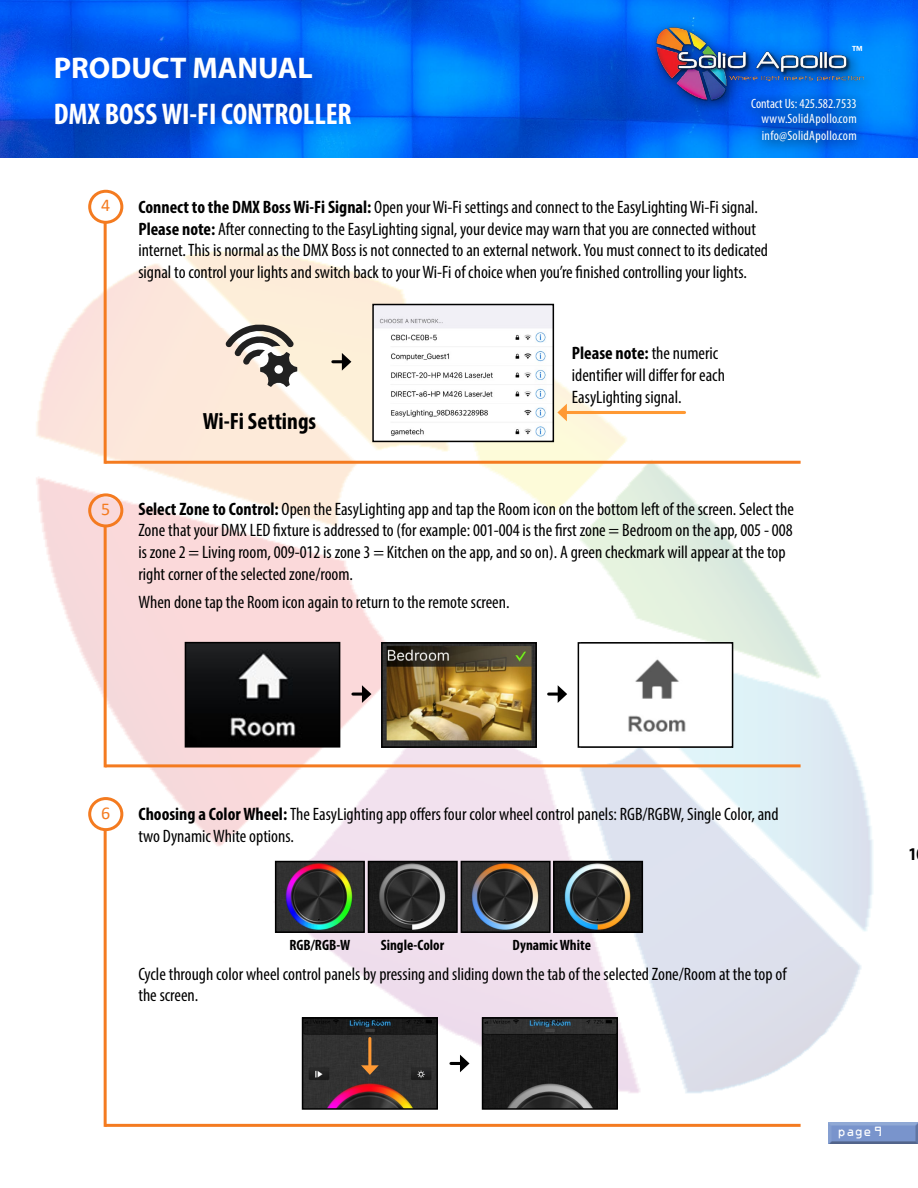
<style>
.page{position:relative;width:918px;height:1188px;background:#fff}
.page>*{position:absolute;margin:0;border:0;box-sizing:border-box;transform-origin:0 0}
.t1{font:700 condensed 30px "Myriad Pro";color:#fff}
.t2{font:700 30px "Myriad Pro";color:#fff}
.t3{font:700 condensed 23.55px "Myriad Pro";color:#000}
.t4{font:condensed 18px/21.6px "Myriad Pro";color:#000}
.t5{font:18px "Calibri";color:#f47b20}
.t6{font:700 condensed 18px "Myriad Pro";color:#000}
.t7{font:700 condensed 15px "Myriad Pro";color:#000}
.t8{font:condensed 13.5px/15.6px "Myriad Pro";letter-spacing:.02em;color:#fff;text-align:right}
.t9{font:500 13.5px "Franklin Gothic";color:#fff}
.t10{font:12px "OCRA Std";color:#fff}
.s1{font-weight:700}
</style>
<div class="page">
<svg style="left:0;top:0;width:918px;height:154px;background:#0061eb"></svg>
<svg style="left:750px;top:114px;width:118px;height:6px"></svg>
<svg style="left:749px;top:120px;width:120px;height:35px;background:#0067e1"></svg>
<div style="left:825px;top:1121px;width:93px;height:25px;background:#000;opacity:.5"></div>
<div style="left:648px;top:20px;width:229px;height:94px;background:#000;opacity:.58"></div>
<img style="left:655px;top:27px;width:209px;height:74px">
<img style="left:36px;top:240px;width:837px;height:860px">
<svg style="left:333px;top:353px;width:18px;height:18px"></svg>
<hr style="left:564px;top:411px;width:121px;height:3px;background:#f93">
<svg style="left:557px;top:404px;width:10px;height:17px"></svg>
<div style="left:88px;top:190px;width:35px;height:34px;border:3px solid #f47b20;border-radius:50%"></div>
<div style="left:88px;top:797px;width:35px;height:34px;border:3px solid #f47b20;border-radius:50%"></div>
<div style="left:88px;top:493px;width:35px;height:34px;border:3px solid #f47b20;border-radius:50%"></div>
<hr style="left:104px;top:223px;width:3px;height:241px;background:#f47b20">
<hr style="left:104px;top:830px;width:3px;height:297px;background:#f47b20">
<hr style="left:104px;top:527px;width:3px;height:240px;background:#f47b20">
<hr style="left:105px;top:461px;width:696px;height:3px;background:#f47b20">
<hr style="left:105px;top:1124px;width:696px;height:3px;background:#f47b20">
<hr style="left:105px;top:764px;width:696px;height:3px;background:#f47b20">
<svg style="left:225px;top:321px;width:72px;height:66px"></svg>
<img style="left:375px;top:307px;width:176px;height:132px">
<div style="left:372px;top:304px;width:182px;height:138px;border:2px solid #000"></div>
<div style="left:513px;top:408px;width:7px;height:8px;background:#fff"></div>
<img style="left:384px;top:645px;width:150px;height:100px">
<div style="left:381px;top:642px;width:156px;height:106px;border:2px solid #000"></div>
<img style="left:582px;top:645px;width:148px;height:100px">
<div style="left:578px;top:642px;width:155px;height:106px;border:2px solid #000"></div>
<img style="left:188px;top:645px;width:149px;height:100px">
<div style="left:185px;top:642px;width:155px;height:106px;border:2px solid #000"></div>
<svg style="left:549px;top:685px;width:18px;height:18px"></svg>
<svg style="left:353px;top:685px;width:18px;height:18px"></svg>
<img style="left:278px;top:864px;width:84px;height:66px">
<div style="left:275px;top:861px;width:90px;height:72px;border:2px solid #000"></div>
<img style="left:464px;top:864px;width:84px;height:66px">
<div style="left:461px;top:861px;width:90px;height:72px;border:2px solid #000"></div>
<img style="left:556px;top:864px;width:84px;height:66px">
<div style="left:553px;top:861px;width:90px;height:72px;border:2px solid #000"></div>
<img style="left:371px;top:864px;width:84px;height:66px">
<div style="left:368px;top:861px;width:90px;height:72px;border:2px solid #000"></div>
<img style="left:305px;top:1020px;width:130px;height:87px">
<div style="left:302px;top:1017px;width:136px;height:93px;border:2px solid #000"></div>
<svg style="left:451px;top:1055px;width:18px;height:17px"></svg>
<img style="left:485px;top:1020px;width:130px;height:87px">
<div style="left:482px;top:1017px;width:136px;height:93px;border:2px solid #000"></div>
<hr style="left:368px;top:1039px;width:3px;height:29px;background:#f93">
<svg style="left:361px;top:1065px;width:18px;height:10px"></svg>
<p class="t9" style="left:852px;top:42px;width:12px">™</p>
<h1 class="t2" style="left:54px;top:48px;width:260px">PRODUCT MANUAL</h1>
<h1 class="t1" style="left:54px;top:95px;width:299px">DMX BOSS WI-FI CONTROLLER</h1>
<p class="t8" style="left:751px;top:95px;width:107px">Contact Us: 425.582.7533 www.SolidApollo.com</p>
<p class="t8" style="left:762px;top:128px;width:96px">info@SolidApollo.com</p>
<p class="t5" style="left:101px;top:193px;width:11px">4</p>
<p class="t5" style="left:101px;top:496px;width:11px">5</p>
<p class="t4" style="left:138px;top:196px;width:631px"><span class="s1">Connect to the DMX Boss Wi-Fi Signal:</span> Open your Wi-Fi settings and connect to the EasyLighting Wi-Fi signal.<br><span class="s1">Please note:</span> After connecting to the EasyLighting signal, your device may warn that you are connected without internet. This is normal as the DMX Boss is not connected to an external network. You must connect to its dedicated signal to control your lights and switch back to your Wi-Fi of choice when you’re finished controlling your lights.</p>
<h2 class="t3" style="left:203px;top:407px;width:115px">Wi-Fi Settings</h2>
<p class="t4" style="left:572px;top:342px;width:155px"><span class="s1">Please note:</span> the numeric identifier will differ for each<br>EasyLighting signal.</p>
<p class="t4" style="left:138px;top:498px;width:657px"><span class="s1">Select Zone to Control:</span> Open the EasyLighting app and tap the Room icon on the bottom left of the screen. Select the Zone that your DMX LED fixture is addressed to (for example: 001-004 is the first zone = Bedroom on the app, 005 - 008 is zone 2 = Living room, 009-012 is zone 3 = Kitchen on the app, and so on). A green checkmark will appear at the top right corner of the selected zone/room.</p>
<p class="t4" style="left:138px;top:591px;width:373px">When done tap the Room icon again to return to the remote screen.</p>
<p class="t5" style="left:101px;top:800px;width:11px">6</p>
<p class="t4" style="left:138px;top:803px;width:642px"><span class="s1">Choosing a Color Wheel:</span> The EasyLighting app offers four color wheel control panels: RGB/RGBW, Single Color, and two Dynamic White options.</p>
<p class="t7" style="left:289px;top:935px;width:62px">RGB/RGB-W</p>
<p class="t7" style="left:381px;top:935px;width:65px">Single-Color</p>
<p class="t7" style="left:513px;top:935px;width:80px">Dynamic White</p>
<p class="t4" style="left:138px;top:963px;width:649px">Cycle through color wheel control panels by pressing and sliding down the tab of the selected Zone/Room at the top of the screen.</p>
<p class="t6" style="left:909px;top:843px;width:9px">1</p>
<p class="t10" style="left:837px;top:1126px;width:47px">page 9</p>
</div>
